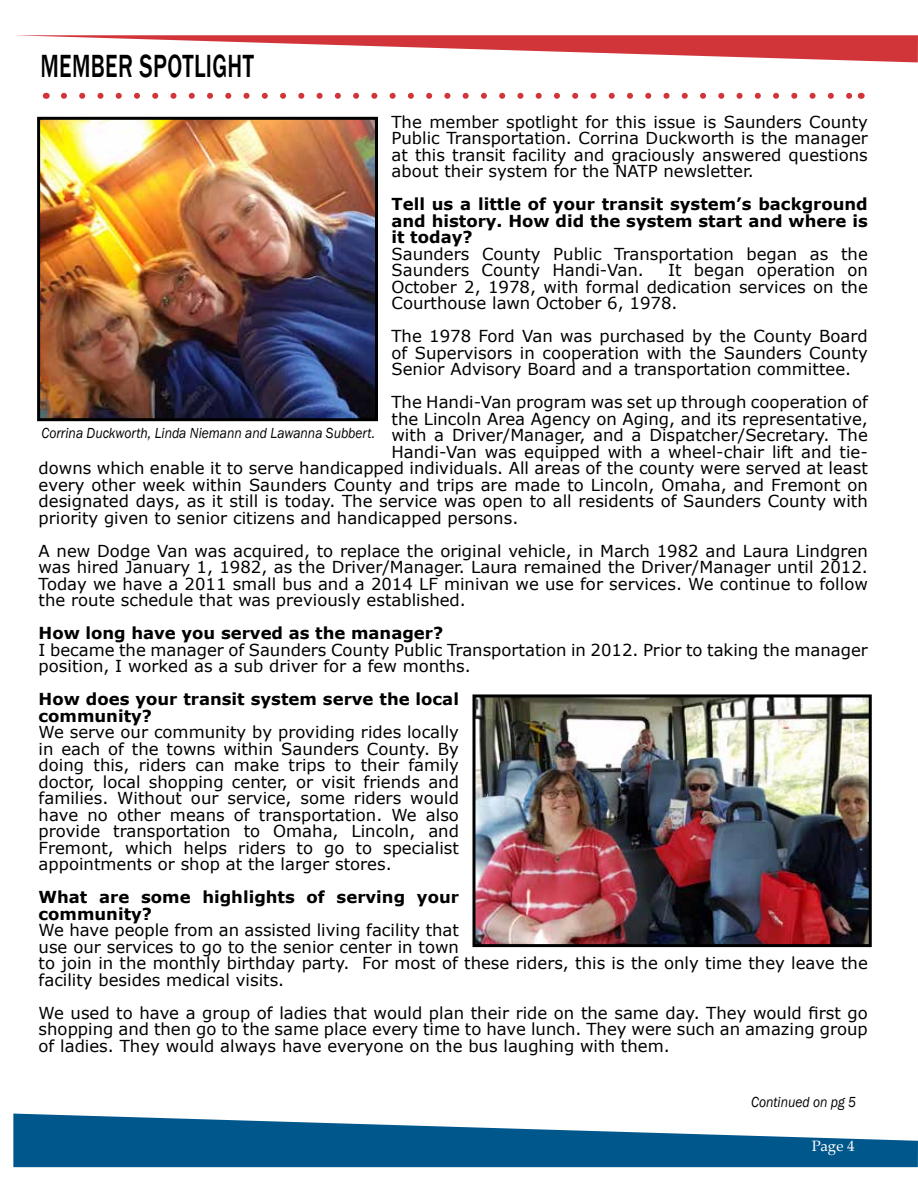
<style>
.page{position:relative;width:918px;height:1188px;background:#fff}
.page>*{position:absolute;margin:0;border:0;box-sizing:border-box;transform-origin:0 0}
.t1{font:500 33px "Franklin Gothic";letter-spacing:.015em;color:#000;scale:.7 1}
.t2{font:16.5px/16.5px "Verdana";color:#000;text-align:justify}
.t3{font:700 16.5px/16.5px "Verdana";color:#000}
.t4{font:italic 15px "Franklin Gothic";color:#000;scale:.9 1}
.t5{font:15px "Palatino Linotype";color:#fff}
</style>
<div class="page">
<svg style="left:15px;top:35px;width:903px;height:27px"></svg>
<svg style="left:13px;top:1114px;width:905px;height:53px;fill:#00578c"></svg>
<svg style="left:64px;top:93px;width:788px;height:6px"></svg>
<img style="left:476px;top:698px;width:392px;height:245px">
<div style="left:472px;top:694px;width:400px;height:253px;border:3px solid #000"></div>
<img style="left:41px;top:121px;width:333px;height:296px">
<div style="left:37px;top:117px;width:341px;height:304px;border:3px solid #000"></div>
<h1 class="t1" style="left:40px;top:46px;width:307px">MEMBER SPOTLIGHT</h1>
<p class="t2" style="left:392px;top:113px;width:478px">The member spotlight for this issue is Saunders County Public Transportation. Corrina Duckworth is the manager at this transit facility and graciously answered questions about their system for the NATP newsletter.</p>
<p class="t3" style="left:392px;top:196px;width:478px;text-align:justify">Tell us a little of your transit system’s background and history. How did the system start and where is it today?</p>
<p class="t2" style="left:392px;top:245px;width:478px">Saunders County Public Transportation began as the<br>Saunders County Handi-Van.</p>
<p class="t2" style="left:392px;top:262px;width:478px;text-indent:277px">It began operation on October 2, 1978, with formal dedication services on the Courthouse lawn October 6, 1978.</p>
<p class="t2" style="left:392px;top:328px;width:478px">The 1978 Ford Van was purchased by the County Board of Supervisors in cooperation with the Saunders County Senior Advisory Board and a transportation committee.</p>
<p class="t2" style="left:392px;top:394px;width:478px">The Handi-Van program was set up through cooperation of</p>
<p class="t2" style="left:392px;top:410px;width:478px">the Lincoln Area Agency on Aging, and its representative,</p>
<p class="t2" style="left:392px;top:427px;width:478px">with a Driver/Manager, and a Dispatcher/Secretary. The</p>
<p class="t2" style="left:392px;top:443px;width:478px">Handi-Van was equipped with a wheel-chair lift and tie-</p>
<p class="t2" style="left:39px;top:460px;width:831px">downs which enable it to serve handicapped individuals. All areas of the county were served at least</p>
<p class="t2" style="left:39px;top:476px;width:831px">every other week within Saunders County and trips are made to Lincoln, Omaha, and Fremont on</p>
<p class="t2" style="left:39px;top:493px;width:831px">designated days, as it still is today. The service was open to all residents of Saunders County with</p>
<p class="t2" style="left:39px;top:509px;width:481px">priority given to senior citizens and handicapped persons.</p>
<p class="t2" style="left:39px;top:542px;width:831px">A new Dodge Van was acquired, to replace the original vehicle, in March 1982 and Laura Lindgren was hired January 1, 1982, as the Driver/Manager. Laura remained the Driver/Manager until 2012.<br>Today we have a 2011 small bus and a 2014 LF minivan we use for services. We continue to follow the route schedule that was previously established.</p>
<p class="t3" style="left:39px;top:625px;width:406px">How long have you served as the manager?</p>
<p class="t2" style="left:39px;top:641px;width:831px">I became the manager of Saunders County Public Transportation in 2012. Prior to taking the manager position, I worked as a sub driver for a few months.</p>
<p class="t3" style="left:39px;top:691px;width:422px">How does your transit system serve the local community?</p>
<p class="t2" style="left:39px;top:724px;width:422px">We serve our community by providing rides locally in each of the towns within Saunders County. By doing this, riders can make trips to their family doctor, local shopping center, or visit friends and families. Without our service, some riders would have no other means of transportation. We also provide transportation to Omaha, Lincoln, and Fremont, which helps riders to go to specialist appointments or shop at the larger stores.</p>
<p class="t3" style="left:39px;top:889px;width:422px">What are some highlights of serving your community?</p>
<p class="t2" style="left:39px;top:922px;width:831px;text-align:left">We have people from an assisted living facility that<br>use our services to go to the senior center in town<br>to join in the monthly birthday party. For most of these riders, this is the only time they leave the facility besides medical visits.</p>
<p class="t2" style="left:39px;top:1004px;width:831px">We used to have a group of ladies that would plan their ride on the same day. They would first go shopping and then go to the same place every time to have lunch. They were such an amazing group of ladies. They would always have everyone on the bus laughing with them.</p>
<p class="t4" style="left:42px;top:424px;width:372px">Corrina Duckworth, Linda Niemann and Lawanna Subbert.</p>
<p class="t4" style="left:751px;top:1092px;width:118px">Continued on pg 5</p>
<p class="t5" style="left:812px;top:1136px;width:44px">Page 4</p>
</div>
